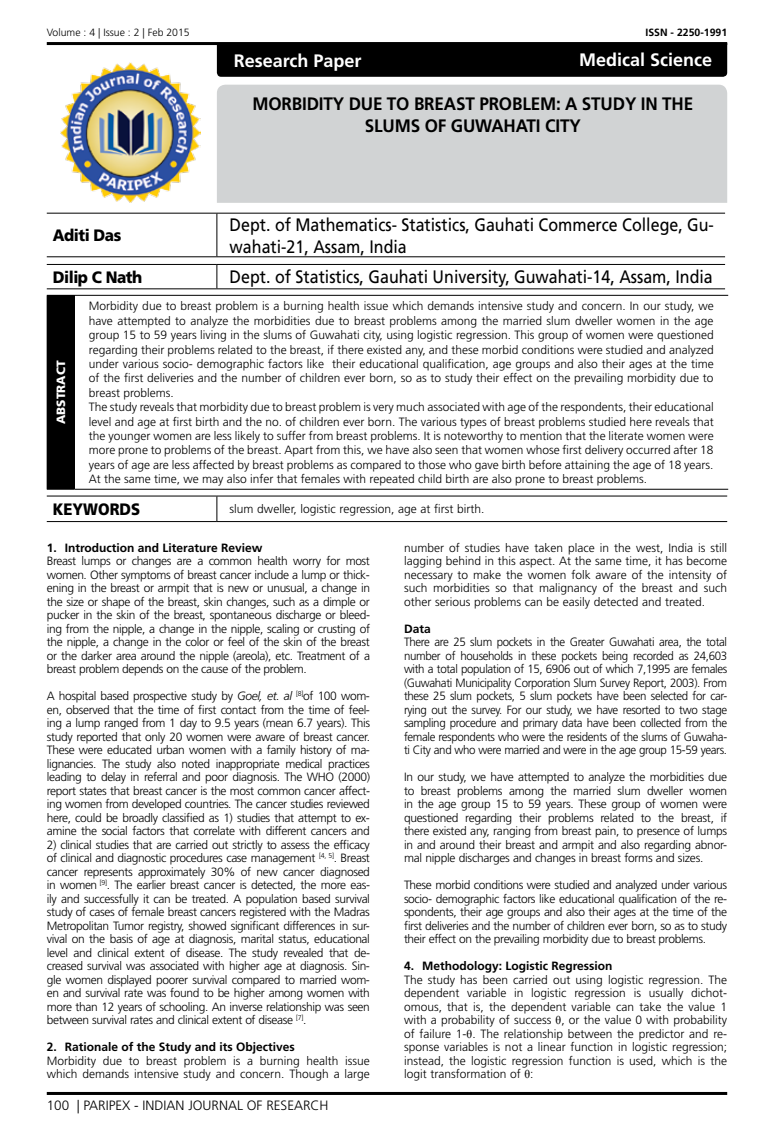
<style>
.page{position:relative;width:774px;height:1136px;background:#fff}
.page>*{position:absolute;margin:0;border:0;box-sizing:border-box;transform-origin:0 0}
.t1{font:18px/21.6px "Frutiger LT Std";color:#000;scale:.89 1}
.t2{font:700 18px/21.6px "Frutiger LT Std";letter-spacing:-.01em;color:#000;text-align:center;scale:.95 1}
.t3{font:700 18px "Frutiger LT Std";color:#fff}
.t4{font:900 16.5px "Frutiger LT Std";letter-spacing:-.03em;color:#000;scale:.92 1}
.t5{font:900 16.5px "Frutiger LT Std";color:#000;scale:.9 1}
.t6{font:300 13.5px "Frutiger LT Std";color:#000}
.t7{font:300 12px/13.5px "Frutiger LT Std";color:#000;text-align:justify}
.t8{font:300 12px/13.5px "Frutiger LT Std";color:#000;text-align:justify;scale:.96 1}
.t9{font:700 12px "Frutiger LT Std";color:#000}
.t10{font:900 12px "Frutiger LT Std";color:#fff}
.t11{font:300 10.5px "Frutiger LT Std";color:#000}
.t12{font:700 10.5px "Frutiger LT Std";color:#000}
.s1{font-style:italic}
.s2{font-family:"Times New Roman";font-weight:400}
</style>
<div class="page">
<hr style="left:47px;top:42px;width:680px;height:3px;background:#000">
<hr style="left:47px;top:1091px;width:680px;height:3px;background:#000">
<div style="left:217px;top:85px;width:510px;height:118px;background:#d1d3d4"></div>
<div style="left:217px;top:45px;width:510px;height:32px;background:#000"></div>
<img style="left:61px;top:63px;width:139px;height:140px">
<hr style="left:47px;top:213px;width:170px;height:1px;background:#000">
<hr style="left:217px;top:213px;width:508px;height:1px;background:#000">
<hr style="left:216px;top:213px;width:1px;height:43px;background:#000">
<hr style="left:47px;top:256px;width:170px;height:1px;background:#000">
<hr style="left:217px;top:256px;width:508px;height:1px;background:#000">
<hr style="left:47px;top:264px;width:170px;height:1px;background:#000">
<hr style="left:217px;top:264px;width:508px;height:1px;background:#000">
<svg style="left:216px;top:265px;width:1px;height:23px"></svg>
<hr style="left:47px;top:288px;width:170px;height:1px;background:#000">
<hr style="left:217px;top:288px;width:508px;height:1px;background:#000">
<div style="left:47px;top:295px;width:27px;height:194px;background:#000"></div>
<hr style="left:74px;top:295px;width:654px;height:1px;background:#000">
<hr style="left:74px;top:296px;width:1px;height:193px;background:#000">
<svg style="left:47px;top:489px;width:27px;height:1px"></svg>
<hr style="left:74px;top:489px;width:654px;height:1px;background:#000">
<hr style="left:47px;top:495px;width:170px;height:1px;background:#000">
<hr style="left:217px;top:495px;width:510px;height:1px;background:#000">
<svg style="left:216px;top:496px;width:1px;height:25px"></svg>
<hr style="left:47px;top:521px;width:170px;height:1px;background:#000">
<hr style="left:217px;top:521px;width:510px;height:1px;background:#000">
<p class="t11" style="left:47px;top:27px;width:144px">Volume : 4 | Issue : 2 | Feb 2015</p>
<p class="t12" style="left:645px;top:27px;width:83px">ISSN - 2250-1991</p>
<h1 class="t3" style="left:579px;top:49px;width:135px">Medical Science</h1>
<h1 class="t3" style="left:234px;top:50px;width:129px">Research Paper</h1>
<h1 class="t2" style="left:252px;top:93px;width:465px">MORBIDITY DUE TO BREAST PROBLEM: A STUDY IN THE<br>SLUMS OF GUWAHATI CITY</h1>
<h2 class="t4" style="left:53px;top:225px;width:76px">Aditi Das</h2>
<h1 class="t1" style="left:230px;top:214px;width:546px">Dept. of Mathematics- Statistics, Gauhati Commerce College, Gu&shy;wahati-21, Assam, India</h1>
<h2 class="t4" style="left:53px;top:267px;width:99px">Dilip C Nath</h2>
<h1 class="t1" style="left:230px;top:266px;width:544px">Dept. of Statistics, Gauhati University, Guwahati-14, Assam, India</h1>
<p class="t7" style="left:89px;top:299px;width:626px;line-height:14.4px;text-align:left">Morbidity due to breast problem is a burning health issue which demands intensive study and concern. In our study, we have attempted to analyze the morbidities due to breast problems among the married slum dweller women in the age group 15 to 59 years living in the slums of Guwahati city, using logistic regression. This group of women were questioned regarding their problems related to the breast, if there existed any, and these morbid conditions were studied and analyzed under various socio- demographic factors like their educational qualification, age groups and also their ages at the time of the first deliveries and the number of children ever born, so as to study their effect on the prevailing morbidity due to breast problems.<br>The study reveals that morbidity due to breast problem is very much associated with age of the respondents, their educational level and age at first birth and the no. of children ever born. The various types of breast problems studied here reveals that the younger women are less likely to suffer from breast problems. It is noteworthy to mention that the literate women were more prone to problems of the breast. Apart from this, we have also seen that women whose first delivery occurred after 18 years of age are less affected by breast problems as compared to those who gave birth before attaining the age of 18 years.<br>At the same time, we may also infer that females with repeated child birth are also prone to breast problems.</p>
<h2 class="t5" style="left:53px;top:499px;width:99px">KEYWORDS</h2>
<p class="t7" style="left:230px;top:502px;width:256px">slum dweller, logistic regression, age at first birth.</p>
<p class="t9" style="left:47px;top:540px;width:217px">1. Introduction and Literature Review</p>
<p class="t7" style="left:47px;top:554px;width:325px">Breast lumps or changes are a common health worry for most women. Other symptoms of breast cancer include a lump or thick&shy;ening in the breast or armpit that is new or unusual, a change in the size or shape of the breast, skin changes, such as a dimple or pucker in the skin of the breast, spontaneous discharge or bleed&shy;ing from the nipple, a change in the nipple, scaling or crusting of the nipple, a change in the color or feel of the skin of the breast or the darker area around the nipple (areola), etc. Treatment of a breast problem depends on the cause of the problem.</p>
<p class="t7" style="left:47px;top:689px;width:325px">A hospital based prospective study by <span class="s1">Goel, et. al</span> <sup>[8]</sup>of 100 wom&shy;en, observed that the time of first contact from the time of feel&shy;ing a lump ranged from 1 day to 9.5 years (mean 6.7 years). This study reported that only 20 women were aware of breast cancer.<br>These were educated urban women with a family history of ma&shy;lignancies. The study also noted inappropriate medical practices leading to delay in referral and poor diagnosis. The WHO (2000) report states that breast cancer is the most common cancer affect&shy;ing women from developed countries. The cancer studies reviewed here, could be broadly classified as 1) studies that attempt to ex&shy;amine the social factors that correlate with different cancers and</p>
<p class="t7" style="left:47px;top:838px;width:325px">2) clinical studies that are carried out strictly to assess the efficacy of clinical and diagnostic procedures case management <sup>[4,</sup> <sup>5]</sup>. Breast cancer represents approximately 30% of new cancer diagnosed in women <sup>[9]</sup>. The earlier breast cancer is detected, the more eas&shy;ily and successfully it can be treated. A population based survival study of cases of female breast cancers registered with the Madras Metropolitan Tumor registry, showed significant differences in sur&shy;vival on the basis of age at diagnosis, marital status, educational level and clinical extent of disease. The study revealed that de&shy;creased survival was associated with higher age at diagnosis. Sin&shy;gle women displayed poorer survival compared to married wom&shy;en and survival rate was found to be higher among women with more than 12 years of schooling. An inverse relationship was seen between survival rates and clinical extent of disease <sup>[7]</sup>.</p>
<p class="t9" style="left:47px;top:1040px;width:250px">2. Rationale of the Study and its Objectives</p>
<p class="t7" style="left:47px;top:1054px;width:325px">Morbidity due to breast problem is a burning health issue which demands intensive study and concern. Though a large</p>
<p class="t10" style="left:54px;top:424px;width:65px;rotate:-90deg">ABSTRACT</p>
<p class="t7" style="left:404px;top:541px;width:325px">number of studies have taken place in the west, India is still lagging behind in this aspect. At the same time, it has become necessary to make the women folk aware of the intensity of such morbidities so that malignancy of the breast and such other serious problems can be easily detected and treated.</p>
<p class="t9" style="left:404px;top:621px;width:28px">Data</p>
<p class="t8" style="left:404px;top:635px;width:338px">There are 25 slum pockets in the Greater Guwahati area, the total number of households in these pockets being recorded as 24,603 with a total population of 15, 6906 out of which 7,1995 are females (Guwahati Municipality Corporation Slum Survey Report, 2003). From these 25 slum pockets, 5 slum pockets have been selected for car&shy;rying out the survey. For our study, we have resorted to two stage sampling procedure and primary data have been collected from the female respondents who were the residents of the slums of Guwaha&shy;ti City and who were married and were in the age group 15-59 years.</p>
<p class="t7" style="left:404px;top:770px;width:325px">In our study, we have attempted to analyze the morbidities due to breast problems among the married slum dweller women in the age group 15 to 59 years. These group of women were questioned regarding their problems related to the breast, if there existed any, ranging from breast pain, to presence of lumps in and around their breast and armpit and also regarding abnor&shy;mal nipple discharges and changes in breast forms and sizes.</p>
<p class="t7" style="left:404px;top:878px;width:325px">These morbid conditions were studied and analyzed under various socio- demographic factors like educational qualification of the re&shy;spondents, their age groups and also their ages at the time of the first deliveries and the number of children ever born, so as to study their effect on the prevailing morbidity due to breast problems.</p>
<p class="t9" style="left:404px;top:959px;width:210px">4. Methodology: Logistic Regression</p>
<p class="t7" style="left:404px;top:973px;width:325px">The study has been carried out using logistic regression. The dependent variable in logistic regression is usually dichot&shy;omous, that is, the dependent variable can take the value 1 with a probability of success <span class="s2">θ</span>, or the value 0 with probability of failure 1-<span class="s2">θ</span>. The relationship between the predictor and re&shy;sponse variables is not a linear function in logistic regression; instead, the logistic regression function is used, which is the logit transformation of <span class="s2">θ</span>:</p>
<p class="t6" style="left:47px;top:1097px;width:283px">100 | PARIPEX - INDIAN JOURNAL OF RESEARCH</p>
</div>
